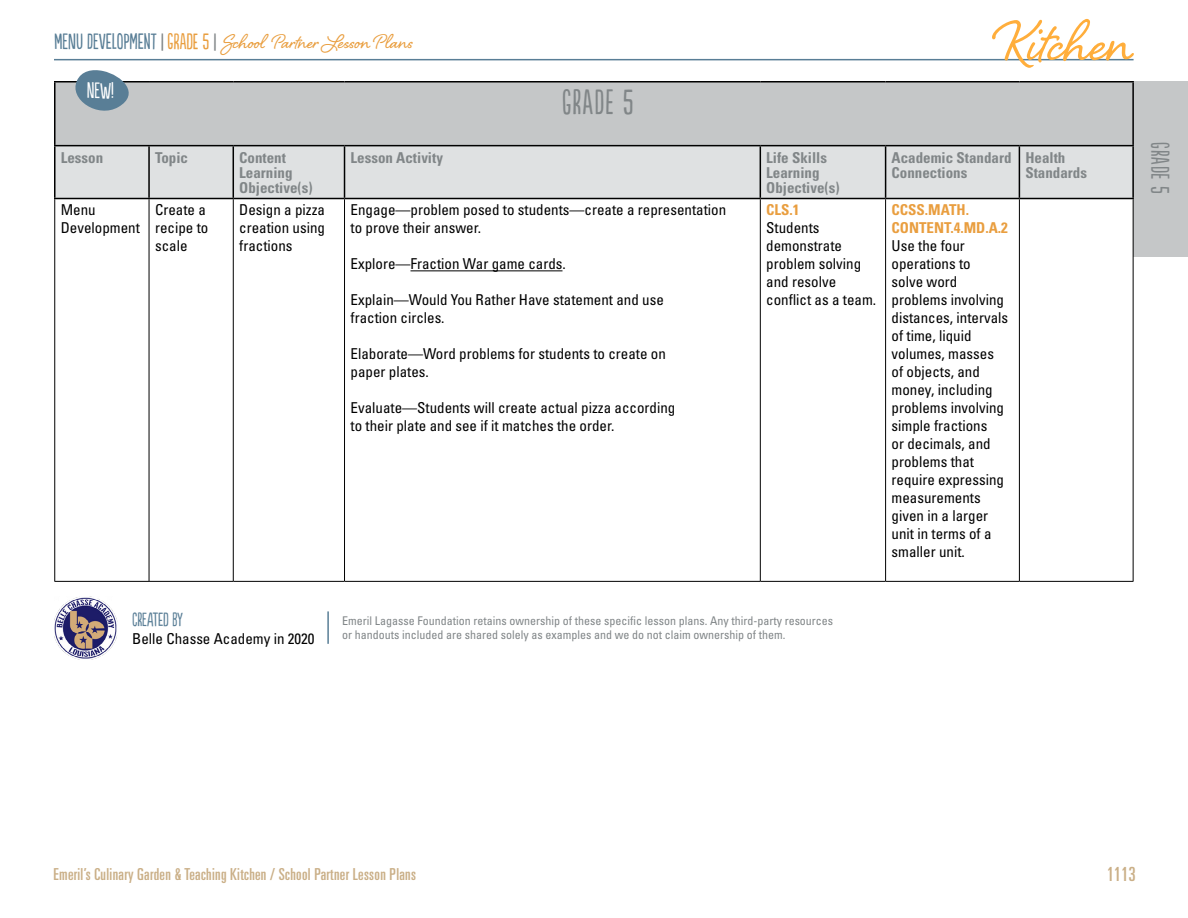
<style>
.page{position:relative;width:1188px;height:918px;background:#fff}
.page>*{position:absolute;margin:0;border:0;box-sizing:border-box;transform-origin:0 0}
.t1{font:72.75px "Shelby";color:#ffae3c}
.t2{font:33px "Populaire";color:#818688}
.t3{font:25.5px "Shelby";color:#e99e3f}
.t4{font:24px "Populaire";color:#818688}
.t5{font:21px "Populaire";color:#fff}
.t6{font:ultra-condensed 19.5px "Univers LT Std";color:#caaf87}
.t7{font:18px "Populaire";color:#597e96}
.t8{font:ultra-condensed 16.5px "Univers LT Std";letter-spacing:.02em;color:#caaf87}
.t9{font:condensed 15px/18px "Univers LT Std";color:#000}
.t10{font:700 condensed 15px/15px "Univers LT Std";color:#818688}
.t11{font:700 condensed 15px/18px "Univers LT Std";color:#e99e3f}
.t12{font:condensed 12px/14.4px "Univers LT Std";color:#818688}
.s1{font-family:"Populaire";font-size:21px;color:#597e96}
.s2{font-family:"Populaire";font-size:21px;color:#818688}
.s3{font-family:"Populaire";font-size:21px}
</style>
<div class="page">
<div style="left:1134px;top:81px;width:54px;height:175px;background:#c5c7c8"></div>
<div style="left:55px;top:82px;width:1078px;height:64px;background:#c5c7c8"></div>
<div style="left:56px;top:146px;width:1076px;height:52px;background:#dfe1e2"></div>
<hr style="left:54px;top:199px;width:1px;height:382px;background:#000">
<hr style="left:149px;top:199px;width:1px;height:382px;background:#000">
<hr style="left:233px;top:199px;width:1px;height:382px;background:#000">
<hr style="left:344px;top:199px;width:1px;height:382px;background:#000">
<hr style="left:760px;top:199px;width:1px;height:382px;background:#000">
<hr style="left:885px;top:199px;width:1px;height:382px;background:#000">
<hr style="left:1019px;top:199px;width:1px;height:382px;background:#000">
<hr style="left:1133px;top:199px;width:1px;height:382px;background:#000">
<hr style="left:54px;top:581px;width:95px;height:1px;background:#000">
<hr style="left:149px;top:581px;width:84px;height:1px;background:#000">
<hr style="left:233px;top:581px;width:112px;height:1px;background:#000">
<hr style="left:345px;top:581px;width:415px;height:1px;background:#000">
<hr style="left:760px;top:581px;width:126px;height:1px;background:#000">
<hr style="left:886px;top:581px;width:133px;height:1px;background:#000">
<hr style="left:1019px;top:581px;width:115px;height:1px;background:#000">
<hr style="left:54px;top:81px;width:95px;height:1px;background:#000">
<hr style="left:54px;top:82px;width:2px;height:63px;background:#000">
<hr style="left:149px;top:81px;width:84px;height:1px;background:#000">
<hr style="left:233px;top:81px;width:112px;height:1px;background:#000">
<hr style="left:345px;top:81px;width:415px;height:1px;background:#000">
<hr style="left:760px;top:81px;width:126px;height:1px;background:#000">
<hr style="left:886px;top:81px;width:133px;height:1px;background:#000">
<hr style="left:1019px;top:81px;width:115px;height:1px;background:#000">
<hr style="left:1132px;top:82px;width:2px;height:63px;background:#000">
<hr style="left:54px;top:145px;width:95px;height:1px;background:#000">
<hr style="left:149px;top:145px;width:84px;height:1px;background:#000">
<hr style="left:233px;top:145px;width:112px;height:1px;background:#000">
<hr style="left:345px;top:145px;width:415px;height:1px;background:#000">
<hr style="left:760px;top:145px;width:126px;height:1px;background:#000">
<hr style="left:886px;top:145px;width:133px;height:1px;background:#000">
<hr style="left:1019px;top:145px;width:115px;height:1px;background:#000">
<hr style="left:54px;top:198px;width:95px;height:1px;background:#000">
<hr style="left:149px;top:198px;width:84px;height:1px;background:#000">
<hr style="left:233px;top:198px;width:112px;height:1px;background:#000">
<hr style="left:345px;top:198px;width:415px;height:1px;background:#000">
<hr style="left:760px;top:198px;width:126px;height:1px;background:#000">
<hr style="left:886px;top:198px;width:133px;height:1px;background:#000">
<hr style="left:1019px;top:198px;width:115px;height:1px;background:#000">
<hr style="left:54px;top:146px;width:2px;height:52px;background:#000">
<hr style="left:148px;top:146px;width:2px;height:52px;background:#000">
<hr style="left:233px;top:146px;width:1px;height:52px;background:#000">
<hr style="left:344px;top:146px;width:1px;height:52px;background:#000">
<hr style="left:760px;top:146px;width:1px;height:52px;background:#000">
<hr style="left:885px;top:146px;width:1px;height:52px;background:#000">
<hr style="left:1019px;top:146px;width:1px;height:52px;background:#000">
<hr style="left:1132px;top:146px;width:2px;height:52px;background:#000">
<hr style="left:411px;top:270px;width:152px;height:1px;background:#000">
<hr style="left:54px;top:59px;width:1080px;height:1px;background:#597e96">
<svg style="left:69px;top:70px;width:72px;height:41px"></svg>
<img style="left:54px;top:596px;width:63px;height:63px">
<hr style="left:327px;top:611px;width:2px;height:33px;background:#597e96">
<h3 class="t3" style="left:54px;top:24px;width:361px"><span class="s1">ME NU DEVELOPMENT</span> <span class="s2">|</span> <span class="s3">GRADE 5</span> <span class="s2">|</span> School Partner Lesson Plans</h3>
<h3 class="t5" style="left:87px;top:79px;width:29px">NEW !</h3>
<h2 class="t2" style="left:562px;top:84px;width:11px">GRADE</h2>
<h2 class="t2" style="left:623px;top:84px;width:12px">5</h2>
<h1 class="t1" style="left:996px;top:-8px;width:139px">Kitchen</h1>
<p class="t10" style="left:61px;top:150px;width:44px">Lesson</p>
<p class="t10" style="left:155px;top:150px;width:35px">Topic</p>
<p class="t10" style="left:239px;top:150px;width:75px">Content<br>Learning<br>Objective(s)</p>
<p class="t10" style="left:351px;top:150px;width:94px">Lesson Activity</p>
<p class="t10" style="left:766px;top:150px;width:75px">Life Skills<br>Learning<br>Objective(s)</p>
<p class="t10" style="left:892px;top:150px;width:121px">Academic Standard<br>Connections</p>
<p class="t10" style="left:1025px;top:150px;width:63px">Health<br>Standards</p>
<p class="t9" style="left:61px;top:201px;width:81px">Menu<br>Development</p>
<p class="t9" style="left:155px;top:201px;width:55px">Create a recipe to scale</p>
<p class="t9" style="left:239px;top:201px;width:87px;text-align:justify">Design a pizza creation using fractions</p>
<p class="t9" style="left:351px;top:201px;width:377px">Engage—problem posed to students—create a representation to prove their answer.</p>
<p class="t9" style="left:351px;top:255px;width:217px">Explore—Fraction War game cards.</p>
<p class="t9" style="left:351px;top:291px;width:315px">Explain—Would You Rather Have statement and use fraction circles.</p>
<p class="t9" style="left:351px;top:345px;width:317px">Elaborate—Word problems for students to create on paper plates.</p>
<p class="t9" style="left:351px;top:399px;width:326px">Evaluate—Students will create actual pizza according to their plate and see if it matches the order.</p>
<p class="t11" style="left:766px;top:201px;width:35px">CLS.1</p>
<p class="t9" style="left:766px;top:219px;width:111px">Students demonstrate problem solving and resolve conflict as a team.</p>
<p class="t11" style="left:892px;top:201px;width:118px">CCSS.MATH.<br>CONTENT.4.MD.A.2</p>
<p class="t9" style="left:892px;top:237px;width:118px">Use the four operations to<br>solve word problems involving distances, intervals of time, liquid volumes, masses of objects, and money, including problems involving simple fractions<br>or decimals, and problems that require expressing measurements given in a larger unit in terms of a smaller unit.</p>
<h3 class="t4" style="left:1173px;top:142px;width:54px;rotate:90deg">GRADE 5</h3>
<p class="t7" style="left:132px;top:609px;width:7px">CREATED</p>
<p class="t7" style="left:173px;top:609px;width:11px">BY</p>
<p class="t9" style="left:132px;top:629px;width:184px">Belle Chasse Academy in 2020</p>
<p class="t12" style="left:342px;top:613px;width:493px">Emeril Lagasse Foundation retains ownership of these specific lesson plans. Any third-party resources or handouts included are shared solely as examples and we do not claim ownership of them.</p>
<p class="t8" style="left:54px;top:865px;width:364px">Emeril’s Culinary Garden &amp; Teaching Kitchen / School Partner Lesson Plans</p>
<h3 class="t6" style="left:1107px;top:863px;width:31px">1113</h3>
</div>
